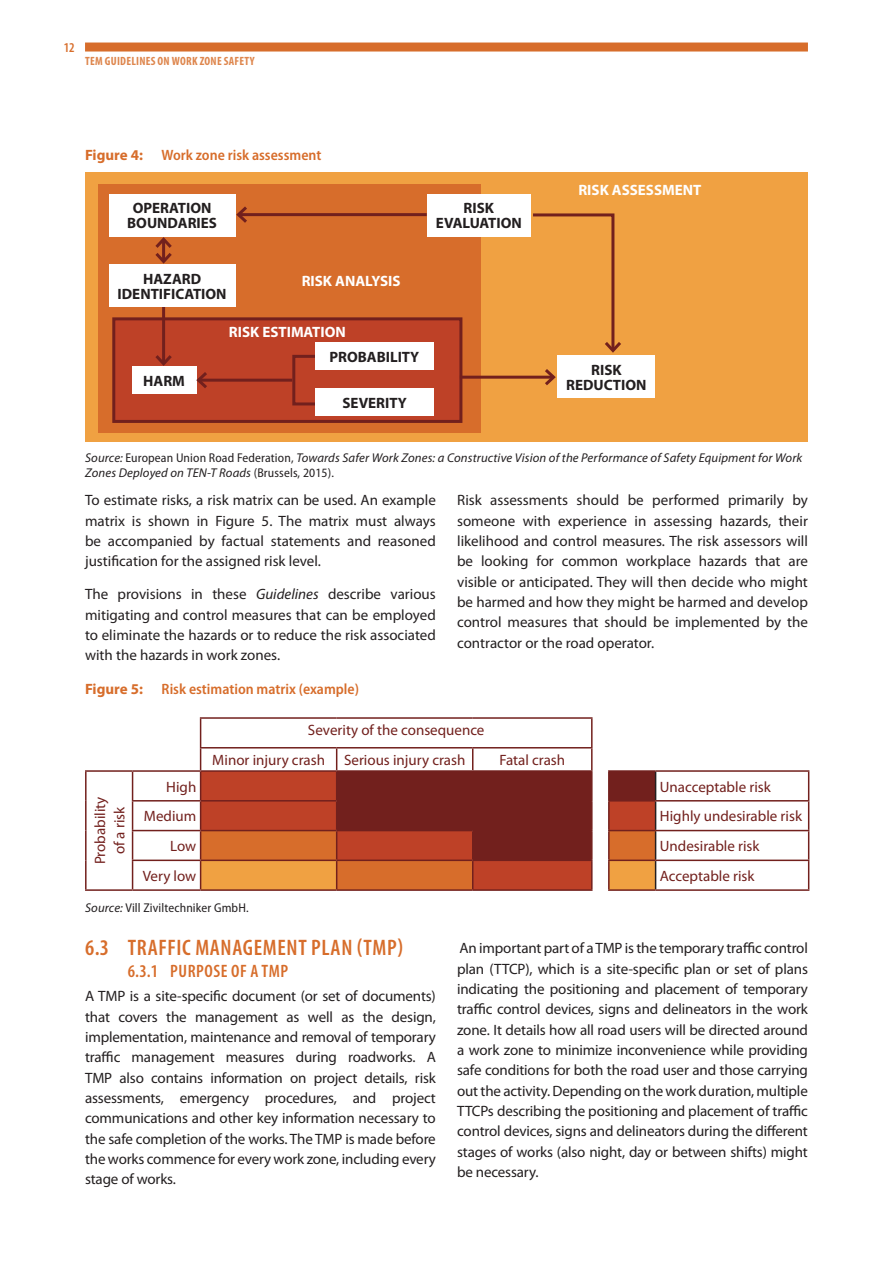
<style>
.page{position:relative;width:893px;height:1263px;background:#fff}
.page>*{position:absolute;margin:0;border:0;box-sizing:border-box;transform-origin:0 0}
.t1{font:600 condensed 22.5px "Myriad Pro";letter-spacing:.03em;color:#d76d2b}
.t2{font:600 condensed 18px "Myriad Pro";letter-spacing:.03em;color:#d76d2b}
.t3{font:15px/20.2px "Myriad Pro";letter-spacing:-.005em;color:#231f20;text-align:justify}
.t4{font:15px/29.7px "Myriad Pro";color:#72201d}
.t5{font:700 15px/15px "Myriad Pro";color:#231f20;text-align:center}
.t6{font:600 semi-condensed 15px "Myriad Pro";color:#d76d2b}
.t7{font:700 15px "Myriad Pro";color:#fff}
.t8{font:600 condensed 13.5px "Myriad Pro";color:#d76d2b}
.t9{font:italic 12.75px/14.2px "Myriad Pro";letter-spacing:.01em;color:#231f20}
.t10{font:semi-condensed 12.75px "Myriad Pro";letter-spacing:.01em;color:#231f20}
.t11{font:700 condensed 12px "Myriad Pro";letter-spacing:.02em;color:#de864d}
.s1{font-weight:700;font-stretch:normal}
.s2{font-style:normal;font-stretch:semi-condensed}
.s3{font-style:italic}
.s4{font-style:italic;font-stretch:normal}
</style>
<div class="page">
<div style="left:85px;top:43px;width:723px;height:9px;background:#d76d2b"></div>
<div style="left:85px;top:172px;width:723px;height:270px;background:#f0a142"></div>
<div style="left:98px;top:184px;width:382px;height:248px;background:#d76d2b"></div>
<div style="left:112px;top:317px;width:350px;height:106px;background:#be4127;border:3px solid #72201d"></div>
<div style="left:132px;top:366px;width:64px;height:28px;background:#fff"></div>
<div style="left:427px;top:194px;width:103px;height:42px;background:#fff"></div>
<div style="left:109px;top:194px;width:127px;height:42px;background:#fff"></div>
<div style="left:558px;top:356px;width:97px;height:42px;background:#fff"></div>
<svg style="left:291px;top:354px;width:28px;height:52px"></svg>
<hr style="left:198px;top:379px;width:94px;height:3px;background:#72201d">
<svg style="left:196px;top:369px;width:14px;height:22px"></svg>
<hr style="left:460px;top:376px;width:94px;height:3px;background:#72201d">
<svg style="left:542px;top:366px;width:16px;height:22px"></svg>
<hr style="left:162px;top:303px;width:3px;height:61px;background:#72201d">
<svg style="left:155px;top:355px;width:17px;height:11px"></svg>
<hr style="left:238px;top:213px;width:189px;height:3px;background:#72201d">
<svg style="left:236px;top:206px;width:14px;height:17px"></svg>
<svg style="left:152px;top:236px;width:23px;height:29px"></svg>
<div style="left:315px;top:342px;width:119px;height:28px;background:#fff"></div>
<div style="left:315px;top:389px;width:119px;height:27px;background:#fff"></div>
<div style="left:109px;top:265px;width:127px;height:42px;background:#fff"></div>
<svg style="left:530px;top:212px;width:91px;height:141px"></svg>
<hr style="left:200px;top:717px;width:137px;height:2px;background:#72201d">
<hr style="left:337px;top:717px;width:136px;height:2px;background:#72201d">
<hr style="left:473px;top:717px;width:120px;height:2px;background:#72201d">
<hr style="left:201px;top:889px;width:136px;height:2px;background:#72201d">
<hr style="left:337px;top:889px;width:136px;height:2px;background:#72201d">
<hr style="left:473px;top:889px;width:120px;height:2px;background:#72201d">
<hr style="left:85px;top:770px;width:48px;height:2px;background:#72201d">
<hr style="left:85px;top:772px;width:2px;height:29px;background:#72201d">
<hr style="left:85px;top:801px;width:2px;height:29px;background:#72201d">
<hr style="left:85px;top:830px;width:2px;height:30px;background:#72201d">
<hr style="left:85px;top:860px;width:2px;height:29px;background:#72201d">
<hr style="left:85px;top:889px;width:48px;height:2px;background:#72201d">
<hr style="left:133px;top:770px;width:68px;height:2px;background:#72201d">
<hr style="left:132px;top:800px;width:69px;height:1px;background:#72201d">
<hr style="left:132px;top:830px;width:69px;height:1px;background:#72201d">
<hr style="left:132px;top:859px;width:69px;height:2px;background:#72201d">
<svg style="left:132px;top:772px;width:1px;height:117px"></svg>
<svg style="left:200px;top:719px;width:456px;height:171px"></svg>
<hr style="left:133px;top:889px;width:68px;height:2px;background:#72201d">
<hr style="left:608px;top:770px;width:48px;height:2px;background:#72201d">
<hr style="left:608px;top:772px;width:2px;height:28px;background:#72201d">
<hr style="left:656px;top:770px;width:153px;height:2px;background:#72201d">
<hr style="left:608px;top:800px;width:48px;height:1px;background:#72201d">
<hr style="left:608px;top:801px;width:2px;height:29px;background:#72201d">
<hr style="left:656px;top:800px;width:153px;height:1px;background:#72201d">
<hr style="left:608px;top:830px;width:48px;height:1px;background:#72201d">
<hr style="left:608px;top:831px;width:2px;height:28px;background:#72201d">
<hr style="left:656px;top:830px;width:153px;height:1px;background:#72201d">
<hr style="left:608px;top:859px;width:48px;height:2px;background:#72201d">
<hr style="left:608px;top:861px;width:2px;height:28px;background:#72201d">
<hr style="left:656px;top:859px;width:153px;height:2px;background:#72201d">
<svg style="left:808px;top:772px;width:1px;height:117px"></svg>
<hr style="left:608px;top:889px;width:48px;height:2px;background:#72201d">
<hr style="left:656px;top:889px;width:153px;height:2px;background:#72201d">
<p class="t8" style="left:64px;top:39px;width:13px">12</p>
<p class="t11" style="left:85px;top:53px;width:171px">TEM GUIDELINES ON WORK ZONE SAFETY</p>
<p class="t6" style="left:85px;top:146px;width:238px"><span class="s1">Figure 4:</span> Work zone risk assessment</p>
<p class="t5" style="left:127px;top:200px;width:91px">OPERATION<br>BOUNDARIES</p>
<p class="t5" style="left:436px;top:200px;width:87px">RISK<br>EVALUATION</p>
<p class="t5" style="left:118px;top:271px;width:111px">HAZARD<br>IDENTIFICATION</p>
<p class="t7" style="left:302px;top:271px;width:100px">RISK ANALYSIS</p>
<p class="t5" style="left:143px;top:373px;width:43px">HARM</p>
<p class="t7" style="left:229px;top:322px;width:118px">RISK ESTIMATION</p>
<p class="t5" style="left:329px;top:349px;width:91px">PROBABILITY</p>
<p class="t5" style="left:343px;top:395px;width:66px">SEVERITY</p>
<p class="t7" style="left:578px;top:180px;width:125px">RISK ASSESSMENT</p>
<p class="t5" style="left:566px;top:362px;width:82px">RISK<br>REDUCTION</p>
<p class="t9" style="left:85px;top:451px;width:719px">Source: <span class="s2">European Union Road Federation,</span> Towards Safer Work Zones: a Constructive Vision of the Performance of Safety Equipment for Work<br>Zones Deployed on TEN-T Roads <span class="s2">(Brussels, 2015).</span></p>
<p class="t3" style="left:85px;top:490px;width:352px">To estimate risks, a risk matrix can be used. An example matrix is shown in Figure 5. The matrix must always be accompanied by factual statements and reasoned justification for the assigned risk level.</p>
<p class="t3" style="left:85px;top:584px;width:352px">The provisions in these <span class="s3">Guidelines</span> describe various mitigating and control measures that can be employed to eliminate the hazards or to reduce the risk associated with the hazards in work zones.</p>
<p class="t3" style="left:457px;top:490px;width:352px">Risk assessments should be performed primarily by someone with experience in assessing hazards, their likelihood and control measures. The risk assessors will be looking for common workplace hazards that are visible or anticipated. They will then decide who might be harmed and how they might be harmed and develop control measures that should be implemented by the contractor or the road operator.</p>
<p class="t6" style="left:85px;top:679px;width:276px"><span class="s1">Figure 5:</span> Risk estimation matrix (example)</p>
<p class="t4" style="left:212px;top:715px;width:274px;text-indent:96px">Severity of the consequence<br>Minor injury crash</p>
<p class="t4" style="left:344px;top:745px;width:123px">Serious injury crash</p>
<p class="t4" style="left:499px;top:745px;width:67px">Fatal crash</p>
<p class="t4" style="left:166px;top:771px;width:32px">High</p>
<p class="t4" style="left:660px;top:771px;width:112px">Unacceptable risk</p>
<p class="t4" style="left:144px;top:801px;width:54px">Medium</p>
<p class="t4" style="left:660px;top:801px;width:144px">Highly undesirable risk</p>
<p class="t4" style="left:170px;top:831px;width:28px">Low</p>
<p class="t4" style="left:660px;top:831px;width:101px">Undesirable risk</p>
<p class="t4" style="left:143px;top:861px;width:55px">Very low</p>
<p class="t4" style="left:660px;top:861px;width:96px">Acceptable risk</p>
<p class="t10" style="left:85px;top:900px;width:165px"><span class="s4">Source:</span> Vill Ziviltechniker GmbH.</p>
<h1 class="t1" style="left:85px;top:934px;width:319px">6.3 TRAFFIC MANAGEMENT PLAN (TMP)</h1>
<p class="t2" style="left:128px;top:960px;width:162px">6.3.1 PURPOSE OF A TMP</p>
<p class="t3" style="left:85px;top:986px;width:352px">A TMP is a site-specific document (or set of documents) that covers the management as well as the design, implementation, maintenance and removal of temporary traffic management measures during roadworks. A TMP also contains information on project details, risk assessments, emergency procedures, and project communications and other key information necessary to the safe completion of the works. The TMP is made before the works commence for every work zone, including every stage of works.</p>
<p class="t4" style="left:90px;top:864px;width:69px;line-height:19.5px;text-align:center;rotate:-90deg">Probability of a risk</p>
<p class="t3" style="left:457px;top:938px;width:352px">An important part of a TMP is the temporary traffic control plan (TTCP), which is a site-specific plan or set of plans indicating the positioning and placement of temporary traffic control devices, signs and delineators in the work zone. It details how all road users will be directed around a work zone to minimize inconvenience while providing safe conditions for both the road user and those carrying out the activity. Depending on the work duration, multiple TTCPs describing the positioning and placement of traffic control devices, signs and delineators during the different stages of works (also night, day or between shifts) might be necessary.</p>
</div>
